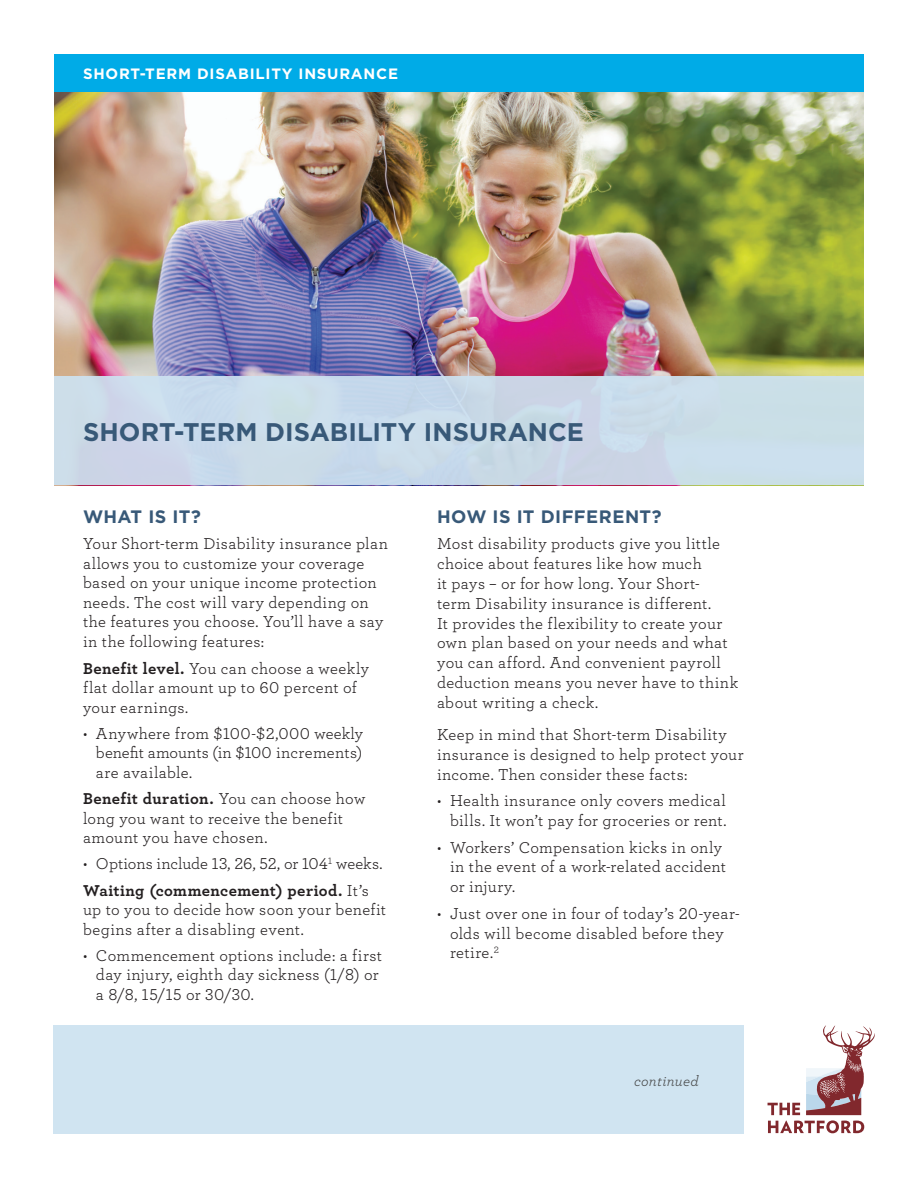
<style>
.page{position:relative;width:918px;height:1188px;background:#fff}
.page>*{position:absolute;margin:0;border:0;box-sizing:border-box;transform-origin:0 0}
.Subhead{font:700 25.5px "Gotham";letter-spacing:.005em;color:#385978}
.Body{font:700 18px "Gotham";letter-spacing:.02em;color:#385978}
.Body-2{font:16.5px/19.5px "Archer";letter-spacing:.02em;color:#231f20}
.Body-3{font:16.5px "Archer";color:#231f20}
.t1{font:700 15px "Gotham";letter-spacing:.05em;color:#fff}
.Body-4{font:italic 15px "Archer";letter-spacing:.015em;color:#464747}
.s1{font-weight:700}
</style>
<div class="page">
<img style="left:54px;top:92px;width:810px;height:284px">
<div style="left:54px;top:54px;width:810px;height:38px;background:#00abe7"></div>
<div style="left:54px;top:376px;width:810px;height:109px;background:#cbdce9"></div>
<div style="left:54px;top:1025px;width:690px;height:108px;background:#cde2f1"></div>
<svg style="left:768px;top:1025px;width:107px;height:108px"></svg>
<p class="t1" style="left:83px;top:64px;width:317px">SHORT-TERM DISABILITY INSURANCE</p>
<p class="Subhead" style="left:83px;top:415px;width:502px">SHORT-TERM DISABILITY INSURANCE</p>
<p class="Body" style="left:83px;top:505px;width:119px">WHAT IS IT?</p>
<p class="Body-2" style="left:83px;top:533px;width:306px">Your Short-term Disability insurance plan allows you to customize your coverage based on your unique income protection needs. The cost will vary depending on the features you choose. You’ll have a say in the following features:</p>
<p class="Body-2" style="left:83px;top:658px;width:287px"><span class="s1">Benefit level.</span> You can choose a weekly flat dollar amount up to 60 percent of your earnings.</p>
<p class="Body-2" style="left:96px;top:723px;width:269px;text-align:justify;text-indent:-13px">• Anywhere from $100-$2,000 weekly benefit amounts (in $100 increments) are available.</p>
<p class="Body-2" style="left:83px;top:788px;width:284px"><span class="s1">Benefit duration.</span> You can choose how long you want to receive the benefit amount you have chosen.</p>
<p class="Body-3" style="left:83px;top:852px;width:301px">• Options include 13, 26, 52, or 104<sup>1</sup> weeks.</p>
<p class="Body-2" style="left:83px;top:880px;width:305px"><span class="s1">Waiting (commencement) period.</span> It’s up to you to decide how soon your benefit begins after a disabling event.</p>
<p class="Body-2" style="left:96px;top:945px;width:288px;text-indent:-13px">• Commencement options include: a first day injury, eighth day sickness (1/8) or a 8/8, 15/15 or 30/30.</p>
<p class="Body" style="left:437px;top:505px;width:226px">HOW IS IT DIFFERENT?</p>
<p class="Body-2" style="left:437px;top:533px;width:303px">Most disability products give you little choice about features like how much<br>it pays – or for how long. Your Short-<br>term Disability insurance is different.<br>It provides the flexibility to create your own plan based on your needs and what you can afford. And convenient payroll deduction means you never have to think about writing a check.</p>
<p class="Body-2" style="left:437px;top:724px;width:308px">Keep in mind that Short-term Disability insurance is designed to help protect your income. Then consider these facts:</p>
<p class="Body-2" style="left:437px;top:790px;width:291px;text-align:right">• Health insurance only covers medical bills. It won’t pay for groceries or rent.</p>
<p class="Body-2" style="left:450px;top:836px;width:278px;text-indent:-13px">• Workers’ Compensation kicks in only in the event of a work-related accident or injury.</p>
<p class="Body-2" style="left:450px;top:903px;width:291px;text-indent:-13px">• Just over one in four of today’s 20-year&shy;olds will become disabled before they retire.<sup>2</sup></p>
<p class="Body-4" style="left:634px;top:1070px;width:66px">continued</p>
</div>
